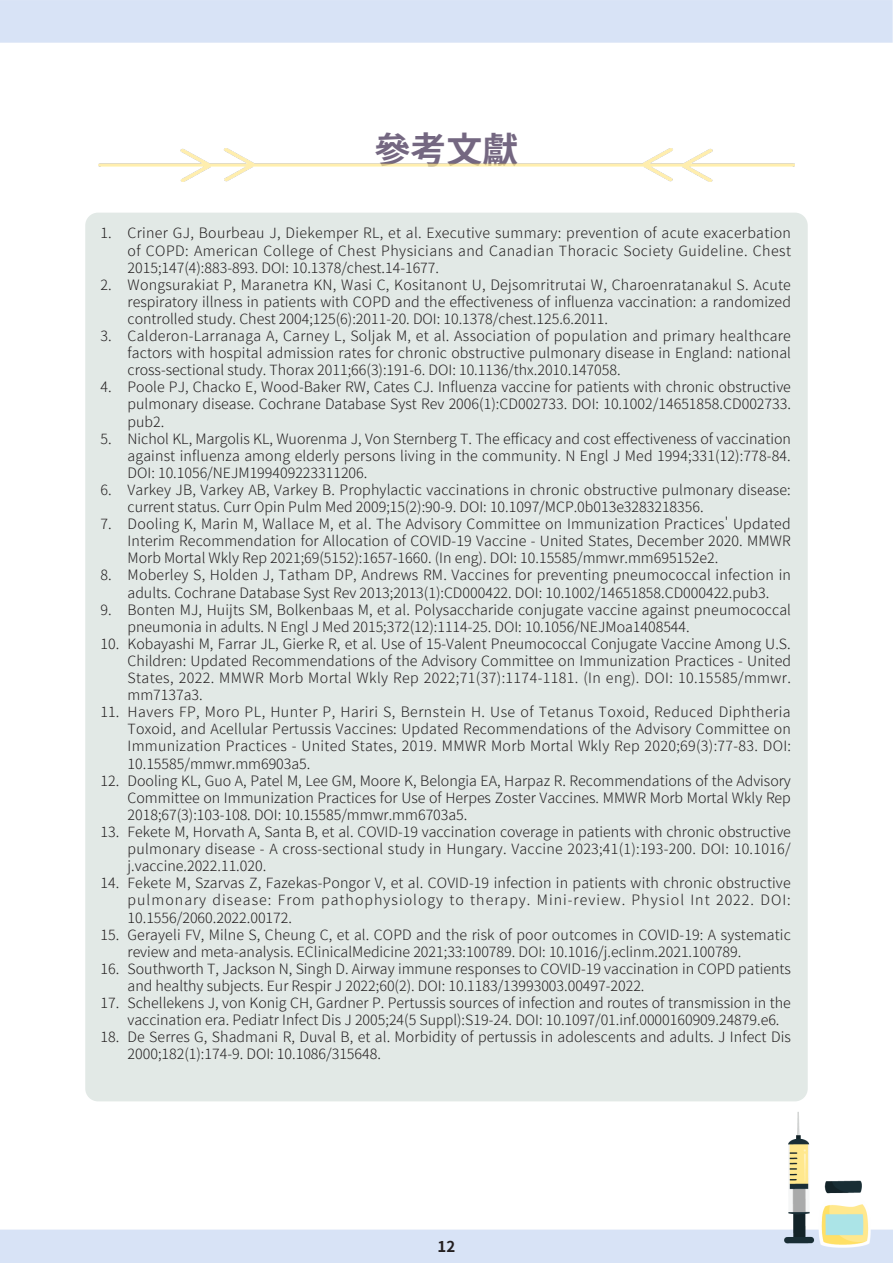
<style>
.page{position:relative;width:893px;height:1263px;background:#fff}
.page>*{position:absolute;margin:0;border:0;box-sizing:border-box;transform-origin:0 0}
.t1{font:700 36px "Taipei Sans TC Beta";color:#746781}
.t2{font:700 15px "Taipei Sans TC Beta";color:#231f20}
.t3{font:300 14.25px/17.1px "Taipei Sans TC Beta";color:#231f20;text-align:justify}
</style>
<div class="page">
<img style="left:0;top:0;width:893px;height:1263px">
<div style="left:85px;top:213px;width:723px;height:888px;background:#e2e9e6;border-radius:13px"></div>
<img style="left:99px;top:149px;width:695px;height:32px">
<p class="t1" style="left:374px;top:129px;width:146px">參考文獻</p>
<p class="t3" style="left:128px;top:225px;width:665px;text-indent:-27px">1. Criner GJ, Bourbeau J, Diekemper RL, et al. Executive summary: prevention of acute exacerbation of COPD: American College of Chest Physicians and Canadian Thoracic Society Guideline. Chest 2015;147(4):883-893. DOI: 10.1378/chest.14-1677.</p>
<p class="t3" style="left:128px;top:276px;width:665px;text-indent:-27px">2. Wongsurakiat P, Maranetra KN, Wasi C, Kositanont U, Dejsomritrutai W, Charoenratanakul S. Acute respiratory illness in patients with COPD and the effectiveness of influenza vaccination: a randomized controlled study. Chest 2004;125(6):2011-20. DOI: 10.1378/chest.125.6.2011.</p>
<p class="t3" style="left:128px;top:328px;width:665px;text-indent:-27px">3. Calderon-Larranaga A, Carney L, Soljak M, et al. Association of population and primary healthcare factors with hospital admission rates for chronic obstructive pulmonary disease in England: national cross-sectional study. Thorax 2011;66(3):191-6. DOI: 10.1136/thx.2010.147058.</p>
<p class="t3" style="left:128px;top:379px;width:665px;text-indent:-27px">4. Poole PJ, Chacko E, Wood-Baker RW, Cates CJ. Influenza vaccine for patients with chronic obstructive pulmonary disease. Cochrane Database Syst Rev 2006(1):CD002733. DOI: 10.1002/14651858.CD002733. pub2.</p>
<p class="t3" style="left:128px;top:430px;width:665px;text-indent:-27px">5. Nichol KL, Margolis KL, Wuorenma J, Von Sternberg T. The efficacy and cost effectiveness of vaccination against influenza among elderly persons living in the community. N Engl J Med 1994;331(12):778-84.<br>DOI: 10.1056/NEJM199409223311206.</p>
<p class="t3" style="left:128px;top:481px;width:665px;text-indent:-27px">6. Varkey JB, Varkey AB, Varkey B. Prophylactic vaccinations in chronic obstructive pulmonary disease: current status. Curr Opin Pulm Med 2009;15(2):90-9. DOI: 10.1097/MCP.0b013e3283218356.</p>
<p class="t3" style="left:128px;top:516px;width:665px;text-indent:-27px">7. Dooling K, Marin M, Wallace M, et al. The Advisory Committee on Immunization Practices' Updated Interim Recommendation for Allocation of COVID-19 Vaccine - United States, December 2020. MMWR Morb Mortal Wkly Rep 2021;69(5152):1657-1660. (In eng). DOI: 10.15585/mmwr.mm695152e2.</p>
<p class="t3" style="left:101px;top:567px;width:692px;text-align:center">8. Moberley S, Holden J, Tatham DP, Andrews RM. Vaccines for preventing pneumococcal infection in adults. Cochrane Database Syst Rev 2013;2013(1):CD000422. DOI: 10.1002/14651858.CD000422.pub3.</p>
<p class="t3" style="left:128px;top:601px;width:665px;text-indent:-27px">9. Bonten MJ, Huijts SM, Bolkenbaas M, et al. Polysaccharide conjugate vaccine against pneumococcal pneumonia in adults. N Engl J Med 2015;372(12):1114-25. DOI: 10.1056/NEJMoa1408544.</p>
<p class="t3" style="left:128px;top:635px;width:665px;text-indent:-27px">10. Kobayashi M, Farrar JL, Gierke R, et al. Use of 15-Valent Pneumococcal Conjugate Vaccine Among U.S.<br>Children: Updated Recommendations of the Advisory Committee on Immunization Practices - United States, 2022. MMWR Morb Mortal Wkly Rep 2022;71(37):1174-1181. (In eng). DOI: 10.15585/mmwr. mm7137a3.</p>
<p class="t3" style="left:128px;top:704px;width:665px;text-indent:-27px">11. Havers FP, Moro PL, Hunter P, Hariri S, Bernstein H. Use of Tetanus Toxoid, Reduced Diphtheria Toxoid, and Acellular Pertussis Vaccines: Updated Recommendations of the Advisory Committee on Immunization Practices - United States, 2019. MMWR Morb Mortal Wkly Rep 2020;69(3):77-83. DOI:<br>10.15585/mmwr.mm6903a5.</p>
<p class="t3" style="left:128px;top:772px;width:665px;text-indent:-27px">12. Dooling KL, Guo A, Patel M, Lee GM, Moore K, Belongia EA, Harpaz R. Recommendations of the Advisory Committee on Immunization Practices for Use of Herpes Zoster Vaccines. MMWR Morb Mortal Wkly Rep 2018;67(3):103-108. DOI: 10.15585/mmwr.mm6703a5.</p>
<p class="t3" style="left:128px;top:823px;width:665px;text-indent:-27px">13. Fekete M, Horvath A, Santa B, et al. COVID-19 vaccination coverage in patients with chronic obstructive pulmonary disease - A cross-sectional study in Hungary. Vaccine 2023;41(1):193-200. DOI: 10.1016/ j.vaccine.2022.11.020.</p>
<p class="t3" style="left:128px;top:875px;width:665px;text-indent:-27px">14. Fekete M, Szarvas Z, Fazekas-Pongor V, et al. COVID-19 infection in patients with chronic obstructive pulmonary disease: From pathophysiology to therapy. Mini-review. Physiol Int 2022. DOI:<br>10.1556/2060.2022.00172.</p>
<p class="t3" style="left:128px;top:926px;width:665px;text-indent:-27px">15. Gerayeli FV, Milne S, Cheung C, et al. COPD and the risk of poor outcomes in COVID-19: A systematic review and meta-analysis. EClinicalMedicine 2021;33:100789. DOI: 10.1016/j.eclinm.2021.100789.</p>
<p class="t3" style="left:128px;top:960px;width:665px;text-indent:-27px">16. Southworth T, Jackson N, Singh D. Airway immune responses to COVID-19 vaccination in COPD patients and healthy subjects. Eur Respir J 2022;60(2). DOI: 10.1183/13993003.00497-2022.</p>
<p class="t3" style="left:128px;top:994px;width:665px;text-indent:-27px">17. Schellekens J, von Konig CH, Gardner P. Pertussis sources of infection and routes of transmission in the vaccination era. Pediatr Infect Dis J 2005;24(5 Suppl):S19-24. DOI: 10.1097/01.inf.0000160909.24879.e6.</p>
<p class="t3" style="left:128px;top:1029px;width:665px;text-indent:-27px">18. De Serres G, Shadmani R, Duval B, et al. Morbidity of pertussis in adolescents and adults. J Infect Dis<br>2000;182(1):174-9. DOI: 10.1086/315648.</p>
<p class="t2" style="left:438px;top:1238px;width:19px">12</p>
</div>
